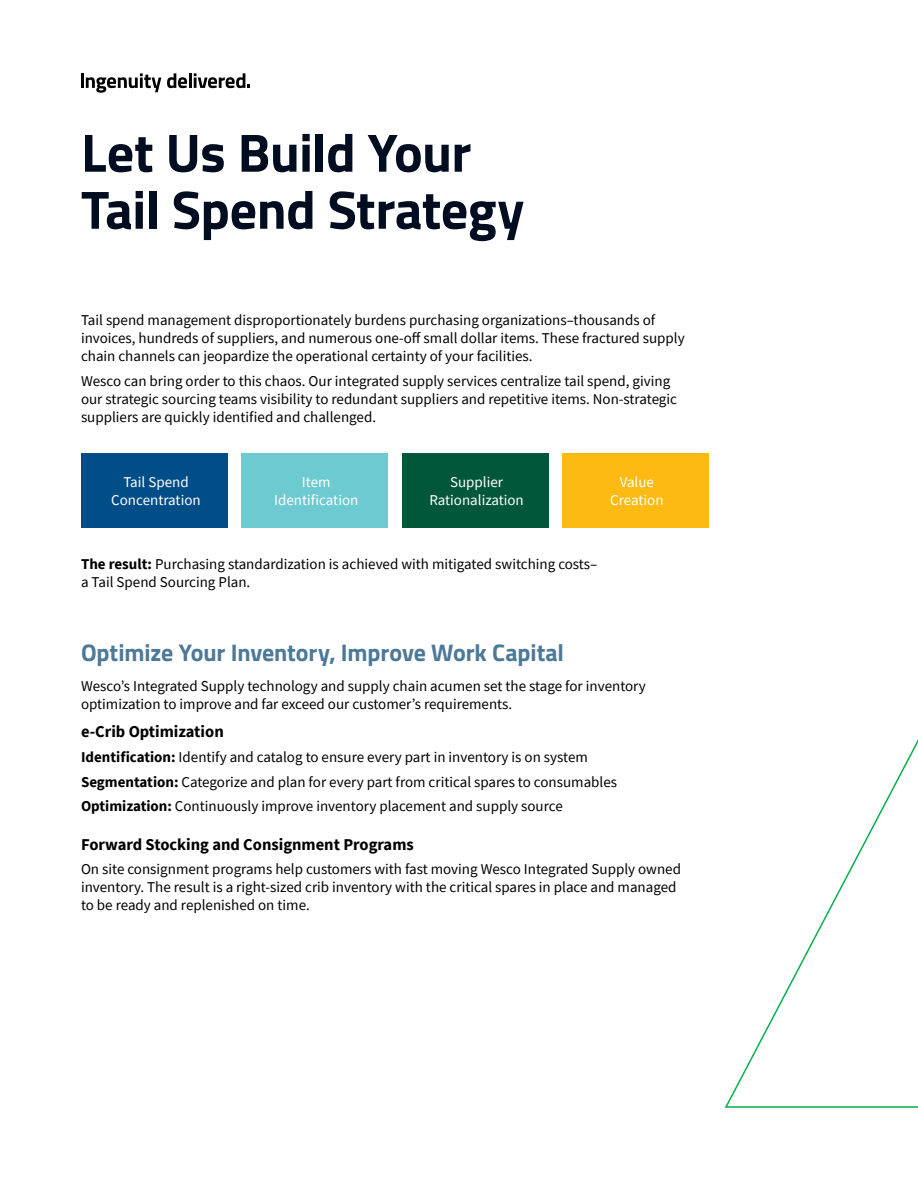
<style>
.page{position:relative;width:918px;height:1188px;background:#fff}
.page>*{position:absolute;margin:0;border:0;box-sizing:border-box;transform-origin:0 0}
.t1{font:700 54px/57px "Titillium Web";letter-spacing:-.01em;color:#000d20}
.t2{font:700 24px "Titillium Web";letter-spacing:-.005em;color:#4c7998}
.t3{font:700 16.5px "Source Sans Pro";color:#000}
.t4{font:15px/18px "Source Sans Pro";color:#000}
.t5{font:15px/18px "Source Sans Pro";color:#fff;text-align:center}
.s1{font-weight:700}
</style>
<div class="page">
<hr style="left:81px;top:74px;width:3px;height:14px;background:#000">
<svg style="left:86px;top:73px;width:75px;height:20px"></svg>
<svg style="left:167px;top:73px;width:20px;height:15px"></svg>
<hr style="left:189px;top:73px;width:3px;height:15px;background:#000">
<svg style="left:194px;top:73px;width:56px;height:15px"></svg>
<svg style="left:724px;top:739px;width:194px;height:369px"></svg>
<div style="left:81px;top:453px;width:147px;height:75px;background:#004d88"></div>
<div style="left:241px;top:453px;width:147px;height:75px;background:#6ccad0"></div>
<div style="left:402px;top:453px;width:147px;height:75px;background:#00573a"></div>
<div style="left:562px;top:453px;width:147px;height:75px;background:#fdba12"></div>
<h1 class="t1" style="left:81px;top:122px;width:445px">Let Us Build Your<br>Tail Spend Strategy</h1>
<p class="t4" style="left:81px;top:311px;width:605px">Tail spend management disproportionately burdens purchasing organizations–thousands of invoices, hundreds of suppliers, and numerous one-off small dollar items. These fractured supply chain channels can jeopardize the operational certainty of your facilities.</p>
<p class="t4" style="left:81px;top:372px;width:598px">Wesco can bring order to this chaos. Our integrated supply services centralize tail spend, giving our strategic sourcing teams visibility to redundant suppliers and repetitive items. Non-strategic suppliers are quickly identified and challenged.</p>
<p class="t5" style="left:111px;top:473px;width:91px">Tail Spend<br>Concentration</p>
<p class="t5" style="left:274px;top:473px;width:86px">Item<br>Identification</p>
<p class="t5" style="left:429px;top:473px;width:96px">Supplier<br>Rationalization</p>
<p class="t5" style="left:610px;top:473px;width:55px">Value<br>Creation</p>
<p class="t4" style="left:81px;top:555px;width:518px"><span class="s1">The result:</span> Purchasing standardization is achieved with mitigated switching costs– a Tail Spend Sourcing Plan.</p>
<h2 class="t2" style="left:81px;top:634px;width:485px">Optimize Your Inventory, Improve Work Capital</h2>
<p class="t4" style="left:81px;top:677px;width:566px">Wesco’s Integrated Supply technology and supply chain acumen set the stage for inventory optimization to improve and far exceed our customer’s requirements.</p>
<p class="t3" style="left:81px;top:720px;width:144px">e-Crib Optimization</p>
<p class="t4" style="left:81px;top:744px;width:538px;line-height:24.8px"><span class="s1">Identification:</span> Identify and catalog to ensure every part in inventory is on system<br><span class="s1">Segmentation:</span> Categorize and plan for every part from critical spares to consumables<br><span class="s1">Optimization:</span> Continuously improve inventory placement and supply source</p>
<p class="t3" style="left:81px;top:833px;width:334px">Forward Stocking and Consignment Programs</p>
<p class="t4" style="left:81px;top:860px;width:602px">On site consignment programs help customers with fast moving Wesco Integrated Supply owned inventory. The result is a right-sized crib inventory with the critical spares in place and managed to be ready and replenished on time.</p>
</div>
